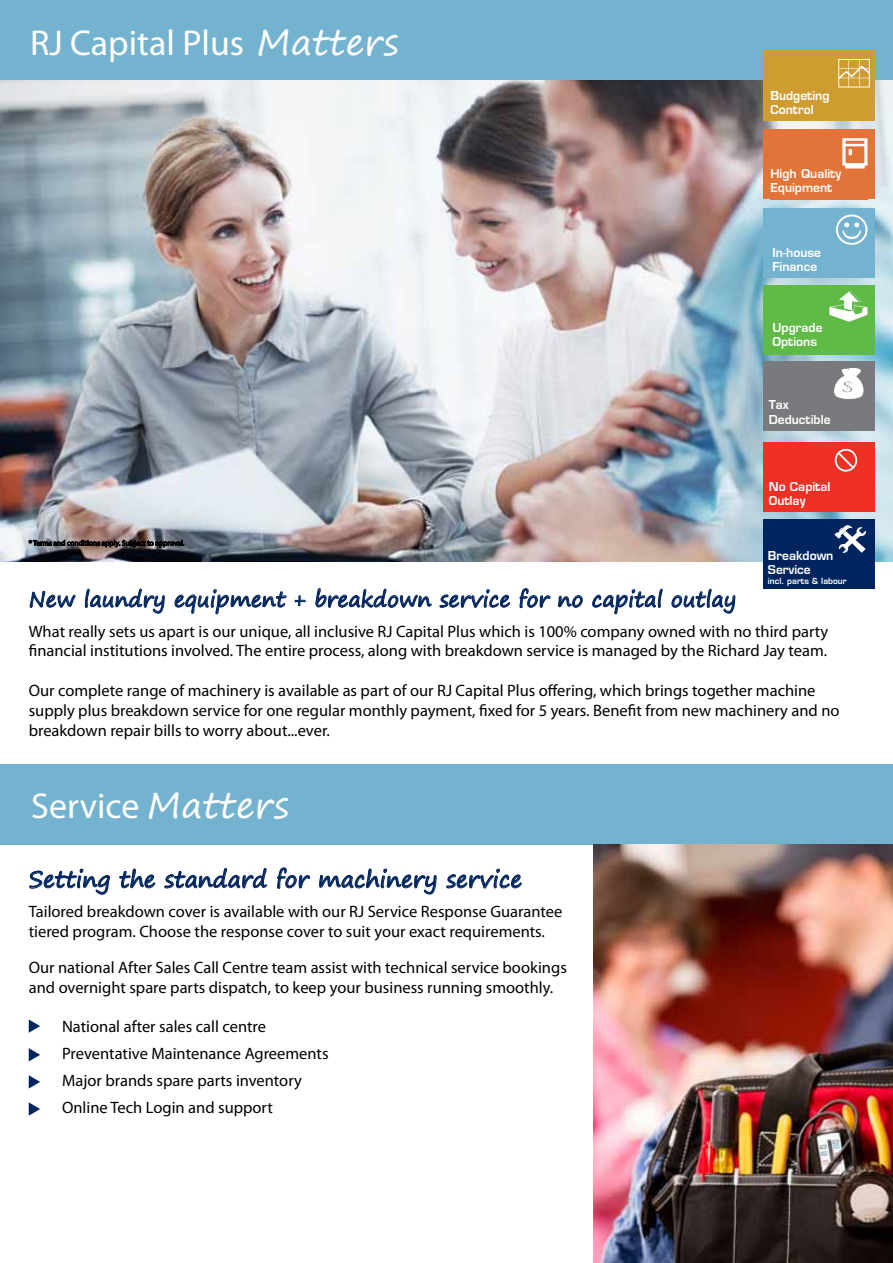
<style>
.page{position:relative;width:893px;height:1263px;background:#fff}
.page>*{position:absolute;margin:0;border:0;box-sizing:border-box;transform-origin:0 0}
.t1{font:36px "Myriad Pro";color:#fff}
.t2{font:22.5px "Segoe Print";color:#00245d}
.t3{font:21px "Segoe Print";color:#00245d}
.t4{font:16.5px/19.8px "Myriad Pro";color:#000}
.t5{font:12px/14.4px "Square 721 Dm Normal";color:#fff}
.t6{font:8.25px "Square 721 Dm Normal";color:#fff}
.s1{font-family:"Segoe Print"}
</style>
<div class="page">
<div style="left:0;top:0;width:893px;height:87px;background:#74b3cf"></div>
<img style="left:0;top:80px;width:893px;height:481px">
<div style="left:763px;top:285px;width:112px;height:69px;background:#5fbb46"></div>
<svg style="left:829px;top:291px;width:38px;height:31px"></svg>
<div style="left:763px;top:208px;width:112px;height:70px;background:#74b3cf"></div>
<svg style="left:836px;top:215px;width:31px;height:30px"></svg>
<div style="left:763px;top:518px;width:112px;height:70px;background:#00245d"></div>
<svg style="left:834px;top:525px;width:32px;height:28px"></svg>
<div style="left:763px;top:129px;width:112px;height:70px;background:#e37439"></div>
<svg style="left:842px;top:138px;width:25px;height:30px"></svg>
<div style="left:763px;top:361px;width:112px;height:70px;background:#797a7d"></div>
<svg style="left:834px;top:368px;width:29px;height:31px"></svg>
<div style="left:763px;top:442px;width:112px;height:69px;background:#ee3124"></div>
<svg style="left:835px;top:449px;width:22px;height:23px"></svg>
<div style="left:763px;top:51px;width:112px;height:70px;background:#cf9c2f"></div>
<svg style="left:838px;top:59px;width:32px;height:29px"></svg>
<svg style="left:29px;top:590px;width:47px;height:18px"></svg>
<svg style="left:84px;top:588px;width:81px;height:26px"></svg>
<svg style="left:174px;top:589px;width:113px;height:26px"></svg>
<svg style="left:294px;top:595px;width:12px;height:12px"></svg>
<svg style="left:315px;top:588px;width:117px;height:20px"></svg>
<svg style="left:439px;top:589px;width:71px;height:19px"></svg>
<svg style="left:519px;top:588px;width:32px;height:20px"></svg>
<svg style="left:558px;top:595px;width:25px;height:13px"></svg>
<svg style="left:592px;top:588px;width:71px;height:27px"></svg>
<svg style="left:671px;top:588px;width:65px;height:26px"></svg>
<svg style="left:29px;top:540px;width:155px;height:8px"></svg>
<div style="left:0;top:764px;width:893px;height:80px;background:#74b3cf"></div>
<img style="left:593px;top:844px;width:300px;height:419px">
<svg style="left:29px;top:868px;width:82px;height:27px"></svg>
<svg style="left:119px;top:868px;width:37px;height:21px"></svg>
<svg style="left:164px;top:868px;width:103px;height:21px"></svg>
<svg style="left:277px;top:867px;width:34px;height:22px"></svg>
<svg style="left:319px;top:868px;width:118px;height:27px"></svg>
<svg style="left:446px;top:868px;width:76px;height:21px"></svg>
<svg style="left:29px;top:1019px;width:11px;height:14px"></svg>
<svg style="left:29px;top:1048px;width:11px;height:13px"></svg>
<svg style="left:29px;top:1102px;width:11px;height:14px"></svg>
<svg style="left:29px;top:1075px;width:11px;height:13px"></svg>
<h1 class="t1" style="left:30px;top:21px;width:370px">RJ Capital Plus <span class="s1">Matters</span></h1>
<p class="t5" style="left:770px;top:88px;width:61px">Budgeting<br>Control</p>
<p class="t5" style="left:770px;top:166px;width:72px">High Quality<br>Equipment</p>
<p class="t5" style="left:772px;top:245px;width:50px">In-house<br>Finance</p>
<p class="t5" style="left:772px;top:320px;width:52px">Upgrade<br>Options</p>
<p class="t5" style="left:769px;top:397px;width:63px">Tax<br>Deductible</p>
<p class="t5" style="left:769px;top:479px;width:63px">No Capital<br>Outlay</p>
<p class="t5" style="left:768px;top:548px;width:67px">Breakdown<br>Service</p>
<p class="t6" style="left:768px;top:576px;width:80px">incl. parts &amp; labour</p>
<p class="t3" style="left:29px;top:580px;width:709px">New laundry equipment + breakdown service for no capital outlay</p>
<p class="t4" style="left:29px;top:621px;width:801px">What really sets us apart is our unique, all inclusive RJ Capital Plus which is 100% company owned with no third party financial institutions involved. The entire process, along with breakdown service is managed by the Richard Jay team.</p>
<p class="t4" style="left:29px;top:680px;width:812px">Our complete range of machinery is available as part of our RJ Capital Plus offering, which brings together machine supply plus breakdown service for one regular monthly payment, fixed for 5 years. Benefit from new machinery and no breakdown repair bills to worry about...ever.</p>
<h1 class="t1" style="left:31px;top:783px;width:259px">Service <span class="s1">Matters</span></h1>
<h2 class="t2" style="left:29px;top:859px;width:495px">Setting the standard for machinery service</h2>
<p class="t4" style="left:29px;top:901px;width:535px">Tailored breakdown cover is available with our RJ Service Response Guarantee tiered program. Choose the response cover to suit your exact requirements.</p>
<p class="t4" style="left:29px;top:958px;width:540px">Our national After Sales Call Centre team assist with technical service bookings and overnight spare parts dispatch, to keep your business running smoothly.</p>
<p class="t4" style="left:62px;top:1012px;width:268px;line-height:27px">National after sales call centre Preventative Maintenance Agreements Major brands spare parts inventory Online Tech Login and support</p>
</div>
